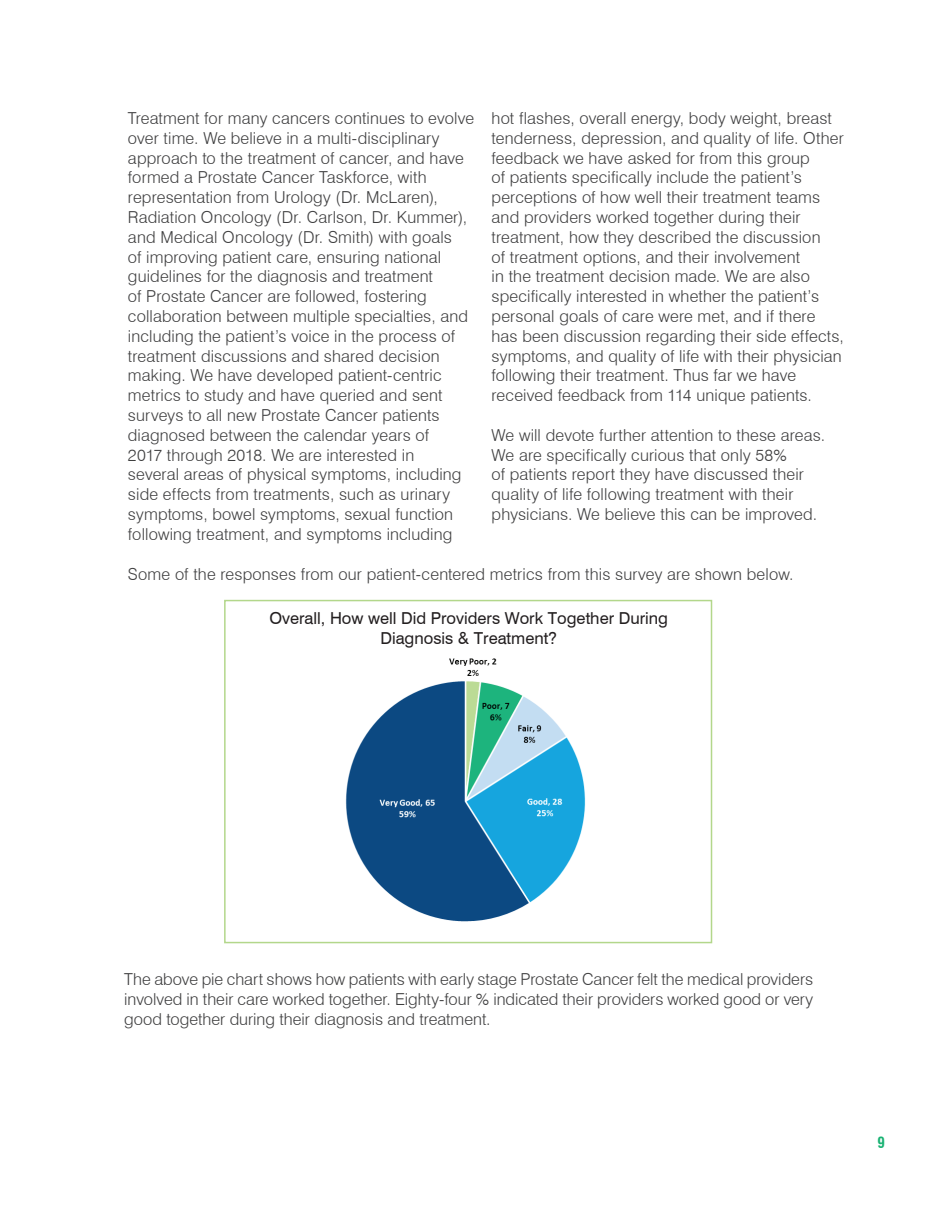
<style>
.page{position:relative;width:945px;height:1215px;background:#fff}
.page>*{position:absolute;margin:0;border:0;box-sizing:border-box;transform-origin:0 0}
.t1{font:300 16.5px/19.8px "Swiss 721 BT";letter-spacing:.01em;color:#3e3e3f}
.t2{font:16.5px/19.8px "Swiss 721 BT";color:#231f20;text-align:center}
.t3{font:700 condensed 15px "Swiss 721 BT";color:#19b273}
</style>
<div class="page">
<img style="left:345px;top:658px;width:241px;height:264px">
<div style="left:224px;top:600px;width:488px;height:343px;border:2px solid #b3d78b"></div>
<p class="t1" style="left:128px;top:108px;width:348px">Treatment for many cancers continues to evolve over time. We believe in a multi-disciplinary approach to the treatment of cancer, and have formed a Prostate Cancer Taskforce, with representation from Urology (Dr. McLaren), Radiation Oncology (Dr. Carlson, Dr. Kummer), and Medical Oncology (Dr. Smith) with goals<br>of improving patient care, ensuring national guidelines for the diagnosis and treatment<br>of Prostate Cancer are followed, fostering collaboration between multiple specialties, and including the patient’s voice in the process of treatment discussions and shared decision making. We have developed patient-centric metrics to study and have queried and sent surveys to all new Prostate Cancer patients diagnosed between the calendar years of<br>2017 through 2018. We are interested in<br>several areas of physical symptoms, including side effects from treatments, such as urinary symptoms, bowel symptoms, sexual function following treatment, and symptoms including</p>
<p class="t1" style="left:492px;top:108px;width:354px">hot flashes, overall energy, body weight, breast tenderness, depression, and quality of life. Other feedback we have asked for from this group<br>of patients specifically include the patient’s perceptions of how well their treatment teams and providers worked together during their treatment, how they described the discussion<br>of treatment options, and their involvement<br>in the treatment decision made. We are also specifically interested in whether the patient’s personal goals of care were met, and if there has been discussion regarding their side effects, symptoms, and quality of life with their physician following their treatment. Thus far we have received feedback from 114 unique patients.</p>
<p class="t1" style="left:492px;top:425px;width:335px">We will devote further attention to these areas.<br>We are specifically curious that only 58%<br>of patients report they have discussed their quality of life following treatment with their physicians. We believe this can be improved.</p>
<p class="t1" style="left:128px;top:564px;width:667px">Some of the responses from our patient-centered metrics from this survey are shown below.</p>
<p class="t2" style="left:269px;top:608px;width:400px">Overall, How well Did Providers Work Together During<br>Diagnosis &amp; Treatment?</p>
<p class="t1" style="left:124px;top:969px;width:691px;text-align:justify">The above pie chart shows how patients with early stage Prostate Cancer felt the medical providers involved in their care worked together. Eighty-four % indicated their providers worked good or very good together during their diagnosis and treatment.</p>
<p class="t3" style="left:878px;top:1133px;width:9px">9</p>
</div>
